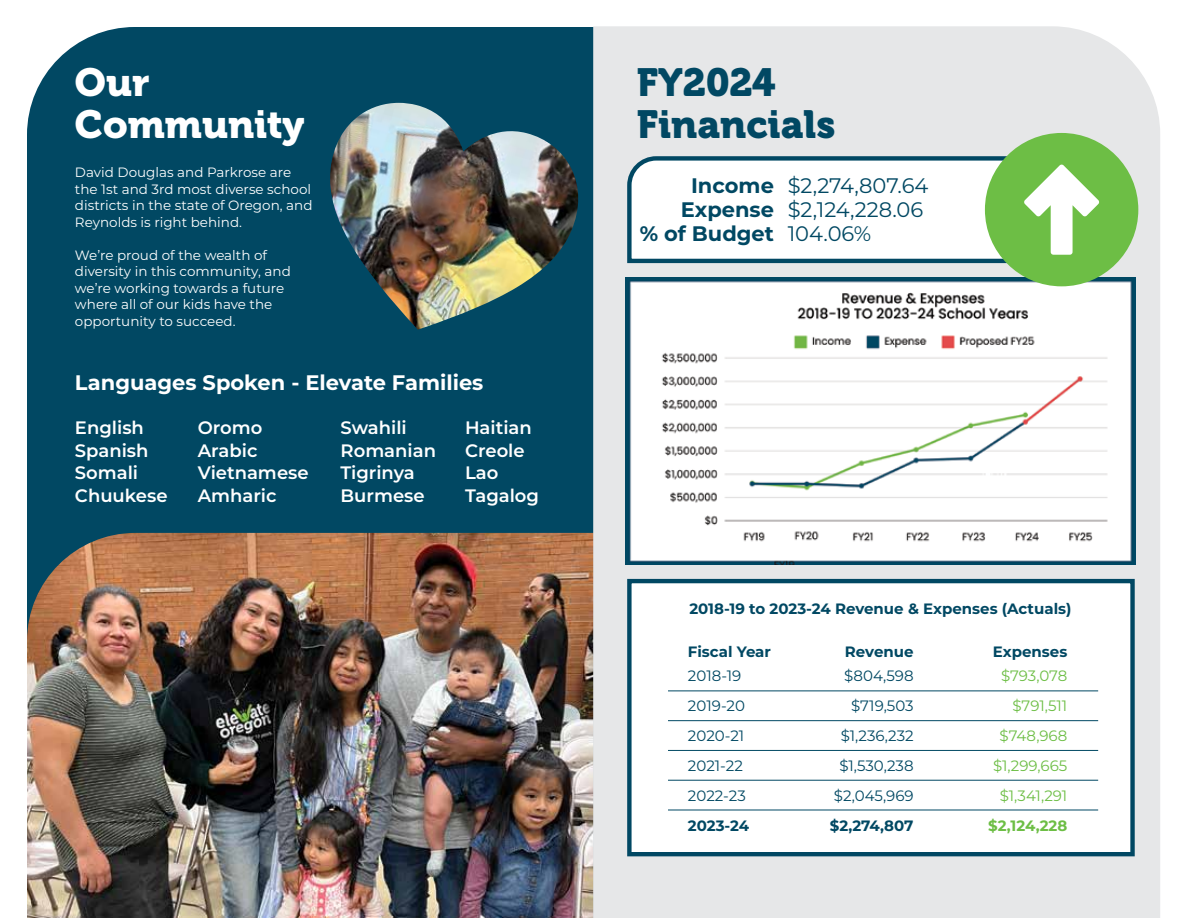
<style>
.page{position:relative;width:1188px;height:918px;background:#fff}
.page>*{position:absolute;margin:0;border:0;box-sizing:border-box;transform-origin:0 0}
.t1{font:39px/41.8px "Museo 900";color:#014863}
.t2{font:39px/41.8px "Museo 900";color:#fff}
.t3{font:21px/24px "Montserrat";color:#014863}
.t4{font:700 21px "Montserrat";color:#fff}
.t5{font:700 21px/24px "Montserrat";color:#014863;text-align:right}
.t6{font:600 18px/22.5px "Montserrat";color:#fff}
.t7{font:700 15px "Montserrat";color:#014863}
.t8{font:15px/30px "Montserrat";color:#014863}
.t9{font:15px/30px "Montserrat";color:#6dbe45;text-align:right}
.t10{font:700 15px "Montserrat";color:#6dbe45}
.t11{font:13.5px/16.5px "Montserrat";color:#fff}
</style>
<div class="page">
<div style="left:27px;top:27px;width:566px;height:506px;background:#014863"></div>
<img style="left:27px;top:533px;width:566px;height:385px">
<img style="left:326px;top:103px;width:254px;height:227px">
<svg style="left:593px;top:26px;width:1px;height:892px"></svg>
<div style="left:594px;top:26px;width:566px;height:892px;background:#e6e7e8"></div>
<img style="left:625px;top:277px;width:511px;height:288px">
<svg style="left:625px;top:154px;width:383px;height:111px;background:#7d9eab"></svg>
<div style="left:985px;top:133px;width:153px;height:153px;background:#6dbe45;border-radius:50%"></div>
<svg style="left:629px;top:158px;width:470px;height:103px"></svg>
<div style="left:629px;top:581px;width:504px;height:273px;background:#fff"></div>
<div style="left:627px;top:579px;width:508px;height:277px;border:4px solid #014863"></div>
<div style="left:646px;top:293px;width:78px;height:42px;background:#fff"></div>
<hr style="left:668px;top:691px;width:430px;height:1px;background:#014863">
<hr style="left:668px;top:720px;width:430px;height:1px;background:#014863">
<hr style="left:668px;top:750px;width:430px;height:1px;background:#014863">
<hr style="left:668px;top:780px;width:430px;height:1px;background:#014863">
<hr style="left:668px;top:810px;width:430px;height:1px;background:#014863">
<h1 class="t2" style="left:75px;top:62px;width:231px">Our<br>Community</h1>
<p class="t11" style="left:75px;top:164px;width:239px">David Douglas and Parkrose are the 1st and 3rd most diverse school districts in the state of Oregon, and<br>Reynolds is right behind.</p>
<p class="t11" style="left:75px;top:246px;width:217px">We’re proud of the wealth of diversity in this community, and we’re working towards a future where all of our kids have the opportunity to succeed.</p>
<h2 class="t4" style="left:75px;top:367px;width:410px">Languages Spoken - Elevate Families</h2>
<h3 class="t6" style="left:75px;top:416px;width:94px">English<br>Spanish<br>Somali<br>Chuukese</h3>
<h3 class="t6" style="left:198px;top:416px;width:112px">Oromo<br>Arabic<br>Vietnamese<br>Amharic</h3>
<h3 class="t6" style="left:341px;top:416px;width:97px">Swahili<br>Romanian<br>Tigrinya<br>Burmese</h3>
<h3 class="t6" style="left:465px;top:416px;width:76px">Haitian<br>Creole<br>Lao<br>Tagalog</h3>
<h1 class="t1" style="left:637px;top:62px;width:200px">FY2024<br>Financials</h1>
<h2 class="t5" style="left:640px;top:172px;width:136px">Income<br>Expense<br>% of Budget</h2>
<h2 class="t3" style="left:788px;top:172px;width:142px">$2,274,807.64 $2,124,228.06<br>104.06%</h2>
<p class="t7" style="left:689px;top:598px;width:384px">2018-19 to 2023-24 Revenue &amp; Expenses (Actuals)</p>
<p class="t7" style="left:688px;top:641px;width:84px">Fiscal Year</p>
<p class="t8" style="left:688px;top:660px;width:59px">2018-19<br>2019-20<br>2020-21<br>2021-22<br>2022-23</p>
<p class="t7" style="left:688px;top:815px;width:63px">2023-24</p>
<p class="t7" style="left:845px;top:641px;width:70px">Revenue</p>
<p class="t7" style="left:993px;top:641px;width:76px">Expenses</p>
<p class="t8" style="left:834px;top:660px;width:81px;text-align:right">$804,598 $719,503 $1,236,232 $1,530,238 $2,045,969</p>
<p class="t7" style="left:830px;top:815px;width:85px">$2,274,807</p>
<p class="t9" style="left:993px;top:660px;width:76px">$793,078 $791,511 $748,968 $1,299,665 $1,341,291</p>
<p class="t10" style="left:988px;top:815px;width:81px">$2,124,228</p>
</div>
